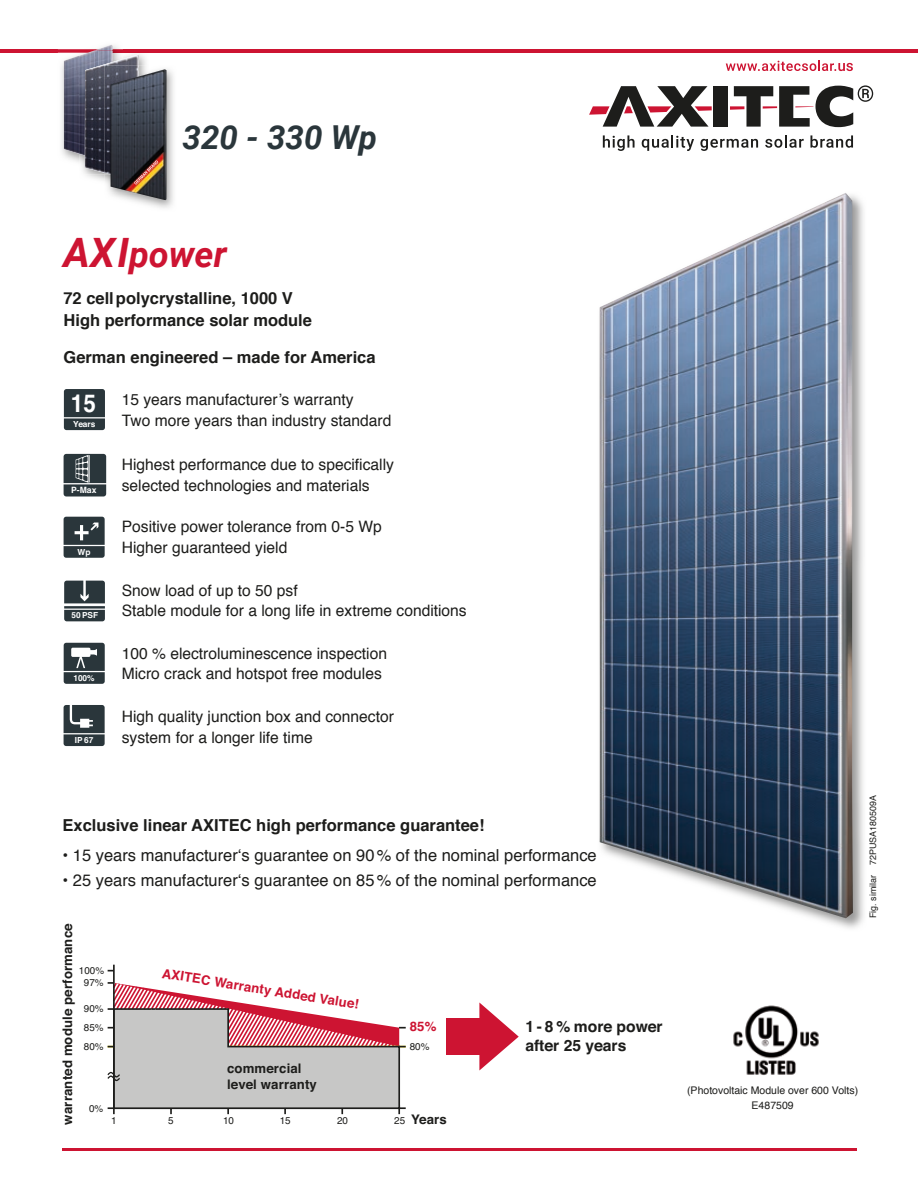
<style>
.page{position:relative;width:918px;height:1188px;background:#fff}
.page>*{position:absolute;margin:0;border:0;box-sizing:border-box;transform-origin:0 0}
.t1{font:italic 700 36px "Roboto";color:#cd1432}
.t2{font:italic 700 33px "Roboto";color:#2a363b}
.t3{font:700 24.75px "Helvetica";color:#fff;scale:.91 1}
.t4{font:700 16.5px/21.3px "Helvetica";color:#1d1d1b}
.t5{font:16.5px "Helvetica";color:#1d1d1b}
.t6{font:15.75px/20.2px "Helvetica";color:#1d1d1b}
.t7{font:700 15.6px/18.8px "Helvetica";color:#1d1d1b}
.t8{font:700 13.2px/15.9px "Helvetica";letter-spacing:.01em;color:#1d1d1b}
.t9{font:700 13.2px "Helvetica";color:#cd1432}
.t10{font:10.5px/15px "Helvetica";color:#1d1d1b;text-align:center}
.t11{font:9.9px/19.4px "Helvetica";color:#1d1d1b;text-align:center}
.t12{font:9px "Helvetica";color:#1d1d1b}
.t13{font:700 8.7px "Helvetica";color:#fff}
.t14{font:700 8.4px "Helvetica";color:#fff}
.t15{font:700 8.25px "Helvetica";color:#fff}
.s1{font-size:40.5px}
.s2{font-weight:400;font-size:9.9px}
</style>
<div class="page">
<img style="left:599px;top:195px;width:265px;height:733px">
<img style="left:600px;top:193px;width:253px;height:725px">
<div style="left:714px;top:86px;width:14px;height:41px;background:#1d1d1b"></div>
<svg style="left:589px;top:86px;width:123px;height:41px"></svg>
<svg style="left:603px;top:135px;width:32px;height:16px"></svg>
<svg style="left:642px;top:135px;width:52px;height:16px"></svg>
<svg style="left:700px;top:139px;width:58px;height:12px"></svg>
<svg style="left:765px;top:135px;width:39px;height:13px"></svg>
<svg style="left:810px;top:135px;width:43px;height:13px"></svg>
<svg style="left:726px;top:60px;width:127px;height:11px"></svg>
<svg style="left:730px;top:85px;width:143px;height:42px"></svg>
<hr style="left:63px;top:1148px;width:794px;height:3px;background:#cd1432">
<div style="left:64px;top:389px;width:41px;height:41px;background:#2a363b"></div>
<svg style="left:64px;top:643px;width:41px;height:41px;background:#515b5f"></svg>
<svg style="left:64px;top:705px;width:41px;height:41px;background:#465055"></svg>
<svg style="left:64px;top:581px;width:41px;height:40px;background:#495357"></svg>
<svg style="left:64px;top:517px;width:41px;height:41px;background:#424c51"></svg>
<svg style="left:64px;top:454px;width:42px;height:43px;background:#444e53"></svg>
<hr style="left:113px;top:965px;width:2px;height:149px;background:#1d1d1b">
<svg style="left:107px;top:981px;width:299px;height:133px"></svg>
<svg style="left:479px;top:1003px;width:40px;height:67px"></svg>
<div style="left:446px;top:1018px;width:47px;height:37px;background:#cd1432"></div>
<hr style="left:0;top:49px;width:918px;height:3px;background:#cd1432">
<img style="left:58px;top:44px;width:61px;height:118px">
<img style="left:58px;top:49px;width:65px;height:3px">
<img style="left:64px;top:45px;width:49px;height:109px">
<svg style="left:113px;top:51px;width:36px;height:11px"></svg>
<img style="left:79px;top:156px;width:25px;height:19px">
<img style="left:79px;top:51px;width:34px;height:52px">
<img style="left:79px;top:103px;width:6px;height:53px">
<img style="left:85px;top:55px;width:54px;height:118px">
<img style="left:130px;top:69px;width:44px;height:139px">
<img style="left:104px;top:65px;width:35px;height:117px">
<img style="left:111px;top:69px;width:55px;height:131px">
<img style="left:136px;top:161px;width:22px;height:22px">
<img style="left:733px;top:1005px;width:86px;height:71px">
<h2 class="t2" style="left:183px;top:115px;width:196px">320 - 330 Wp</h2>
<h1 class="t1" style="left:64px;top:229px;width:165px"><span class="s1">AXI</span>power</h1>
<p class="t4" style="left:63px;top:288px;width:250px">72 cell polycrystalline, 1000 V<br>High performance solar module</p>
<p class="t4" style="left:64px;top:347px;width:314px">German engineered – made for America</p>
<h3 class="t3" style="left:71px;top:383px;width:29px">15</h3>
<p class="t14" style="left:73px;top:417px;width:24px">Years</p>
<p class="t13" style="left:71px;top:483px;width:27px">P-Max</p>
<p class="t6" style="left:122px;top:390px;width:271px">15 years manufacturer’s warranty<br>Two more years than industry standard</p>
<p class="t6" style="left:122px;top:455px;width:274px">Highest performance due to specifically selected technologies and materials</p>
<p class="t6" style="left:122px;top:517px;width:261px">Positive power tolerance from 0-5 Wp</p>
<p class="t14" style="left:78px;top:545px;width:14px">Wp</p>
<p class="t6" style="left:122px;top:537px;width:167px">Higher guaranteed yield</p>
<p class="t15" style="left:71px;top:609px;width:28px">50 PSF</p>
<p class="t14" style="left:73px;top:671px;width:23px">100%</p>
<p class="t14" style="left:75px;top:733px;width:20px">IP 67</p>
<p class="t6" style="left:122px;top:581px;width:346px">Snow load of up to 50 psf<br>Stable module for a long life in extreme conditions</p>
<p class="t6" style="left:122px;top:644px;width:267px">100 % electroluminescence inspection<br>Micro crack and hotspot free modules</p>
<p class="t6" style="left:122px;top:707px;width:274px">High quality junction box and connector system for a longer life time</p>
<p class="t4" style="left:63px;top:815px;width:424px">Exclusive linear AXITEC high performance guarantee!</p>
<p class="t5" style="left:63px;top:842px;width:536px">• 15 years manufacturer‘s guarantee on 90 % of the nominal performance</p>
<p class="t5" style="left:63px;top:867px;width:536px">• 25 years manufacturer‘s guarantee on 85 % of the nominal performance</p>
<p class="t8" style="left:60px;top:1125px;width:202px;rotate:-90deg">warranted module performance</p>
<p class="t11" style="left:79px;top:965px;width:27px;line-height:11.7px">100%<br>97%</p>
<p class="t11" style="left:84px;top:999px;width:21px;text-align:justify">90% 85% 80%</p>
<p class="t11" style="left:89px;top:1099px;width:16px">0%</p>
<p class="t9" style="left:164px;top:963px;width:201px;rotate:9deg">AXITEC Warranty Added Value!</p>
<p class="t8" style="left:227px;top:1061px;width:91px">commercial level warranty</p>
<p class="t9" style="left:410px;top:1016px;width:28px">85%</p>
<p class="t11" style="left:410px;top:1037px;width:21px">80%</p>
<p class="t11" style="left:111px;top:1111px;width:7px">1</p>
<p class="t11" style="left:168px;top:1111px;width:7px">5</p>
<p class="t11" style="left:223px;top:1111px;width:13px">10</p>
<p class="t11" style="left:280px;top:1111px;width:13px">15</p>
<p class="t11" style="left:337px;top:1111px;width:13px">20</p>
<p class="t8" style="left:394px;top:1112px;width:54px"><span class="s2">25</span> Years</p>
<p class="t7" style="left:525px;top:1017px;width:139px">1 - 8 % more power after 25 years</p>
<p class="t12" style="left:866px;top:918px;width:124px;rotate:-90deg">Fig. similar 72PUSA180509A</p>
<p class="t10" style="left:687px;top:1083px;width:173px">(Photovoltaic Module over 600 Volts)<br>E487509</p>
</div>
